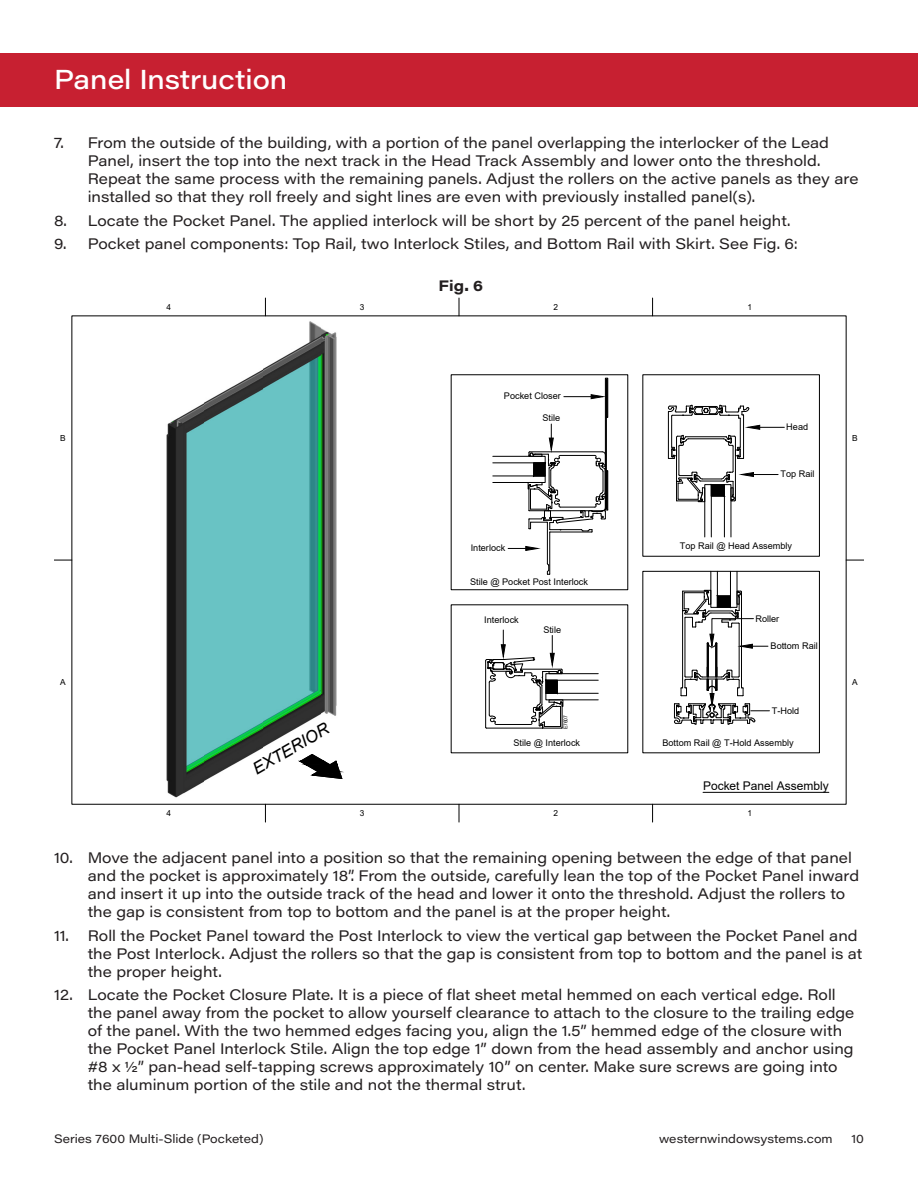
<style>
.page{position:relative;width:918px;height:1188px;background:#fff}
.page>*{position:absolute;margin:0;border:0;box-sizing:border-box;transform-origin:0 0}
.Main_Header{font:500 27px "Acumin Pro Wide";color:#fff}
.t1{font:italic 16.65px "Arial";color:#000}
.t2{font:15px/18px "Acumin Pro Wide";color:#231f20}
.Figure{font:700 15px "Acumin Pro Wide";color:#231f20}
.t3{font:12px "Acumin Pro Wide";color:#231f20}
.t4{font:12px "Arial";color:#000}
.t5{font:9.15px "Arial";color:#000}
.t6{font:8.25px "Arial";color:#000}
.t7{font:5.55px "Arial";color:#000;scale:.9 1}
</style>
<div class="page">
<div style="left:0;top:53px;width:918px;height:54px;background:#c72031"></div>
<img style="left:166px;top:321px;width:664px;height:477px">
<svg style="left:652px;top:298px;width:1px;height:18px"></svg>
<svg style="left:459px;top:298px;width:1px;height:18px"></svg>
<svg style="left:265px;top:298px;width:1px;height:18px"></svg>
<svg style="left:54px;top:560px;width:18px;height:1px"></svg>
<svg style="left:846px;top:560px;width:18px;height:1px"></svg>
<svg style="left:652px;top:804px;width:1px;height:18px"></svg>
<svg style="left:459px;top:804px;width:1px;height:18px"></svg>
<svg style="left:265px;top:804px;width:1px;height:18px"></svg>
<hr style="left:703px;top:792px;width:126px;height:1px;background:#000">
<svg style="left:299px;top:754px;width:44px;height:25px"></svg>
<div style="left:643px;top:571px;width:177px;height:182px;border:1px solid #000"></div>
<svg style="left:508px;top:546px;width:30px;height:5px"></svg>
<div style="left:705px;top:484px;width:7px;height:53px;border:1px solid #000"></div>
<div style="left:724px;top:484px;width:7px;height:53px;border:1px solid #000"></div>
<svg style="left:668px;top:405px;width:116px;height:97px"></svg>
<hr style="left:739px;top:624px;width:1px;height:52px;background:#000">
<hr style="left:741px;top:592px;width:1px;height:96px;background:#000">
<hr style="left:685px;top:618px;width:1px;height:58px;background:#000">
<hr style="left:682px;top:611px;width:1px;height:77px;background:#000">
<hr style="left:715px;top:643px;width:1px;height:34px;background:#000">
<hr style="left:717px;top:643px;width:1px;height:33px;background:#000">
<hr style="left:716px;top:643px;width:1px;height:34px;background:#000">
<hr style="left:708px;top:643px;width:1px;height:34px;background:#000">
<svg style="left:674px;top:667px;width:95px;height:58px"></svg>
<hr style="left:707px;top:643px;width:1px;height:34px;background:#000">
<div style="left:711px;top:571px;width:7px;height:37px;border:1px solid #000"></div>
<div style="left:730px;top:571px;width:7px;height:37px;border:1px solid #000"></div>
<svg style="left:682px;top:590px;width:86px;height:59px"></svg>
<hr style="left:547px;top:522px;width:1px;height:42px;background:#000">
<svg style="left:547px;top:563px;width:3px;height:12px"></svg>
<hr style="left:549px;top:532px;width:1px;height:42px;background:#000">
<div style="left:546px;top:673px;width:52px;height:7px;border:1px solid #000"></div>
<div style="left:546px;top:693px;width:52px;height:7px;border:1px solid #000"></div>
<svg style="left:485px;top:630px;width:78px;height:99px"></svg>
<div style="left:493px;top:456px;width:52px;height:7px;border:1px solid #000"></div>
<div style="left:493px;top:476px;width:52px;height:7px;border:1px solid #000"></div>
<svg style="left:528px;top:378px;width:80px;height:155px"></svg>
<p class="Main_Header" style="left:54px;top:60px;width:235px">Panel Instruction</p>
<p class="t2" style="left:88px;top:133px;width:772px;text-indent:-34px">7. From the outside of the building, with a portion of the panel overlapping the interlocker of the Lead Panel, insert the top into the next track in the Head Track Assembly and lower onto the threshold.<br>Repeat the same process with the remaining panels. Adjust the rollers on the active panels as they are installed so that they roll freely and sight lines are even with previously installed panel(s).</p>
<p class="t2" style="left:54px;top:211px;width:738px">8. Locate the Pocket Panel. The applied interlock will be short by 25 percent of the panel height.</p>
<p class="t2" style="left:54px;top:234px;width:746px">9. Pocket panel components: Top Rail, two Interlock Stiles, and Bottom Rail with Skirt. See Fig. 6:</p>
<p class="Figure" style="left:438px;top:274px;width:46px">Fig. 6</p>
<p class="t6" style="left:166px;top:301px;width:6px">4</p>
<p class="t6" style="left:360px;top:301px;width:6px">3</p>
<p class="t6" style="left:554px;top:301px;width:6px">2</p>
<p class="t6" style="left:747px;top:301px;width:6px">1</p>
<p class="t5" style="left:504px;top:390px;width:58px">Pocket Closer</p>
<p class="t6" style="left:60px;top:432px;width:7px">B</p>
<p class="t6" style="left:60px;top:677px;width:7px">A</p>
<p class="t5" style="left:542px;top:412px;width:19px">Stile</p>
<p class="t5" style="left:786px;top:421px;width:23px">Head</p>
<p class="t5" style="left:781px;top:467px;width:36px">Top Rail</p>
<p class="t6" style="left:852px;top:432px;width:7px">B</p>
<p class="t1" style="left:249px;top:760px;width:87px;rotate:-30deg">EXTERIOR</p>
<p class="t5" style="left:471px;top:541px;width:36px">Interlock</p>
<p class="t5" style="left:470px;top:575px;width:120px">Stile @ Pocket Post Interlock</p>
<p class="t5" style="left:484px;top:613px;width:36px">Interlock</p>
<p class="t5" style="left:543px;top:623px;width:19px">Stile</p>
<p class="t7" style="left:562px;top:729px;width:17px;rotate:-90deg">E7607</p>
<p class="t5" style="left:513px;top:736px;width:68px">Stile @ Interlock</p>
<p class="t5" style="left:680px;top:539px;width:114px">Top Rail @ Head Assembly</p>
<p class="t5" style="left:755px;top:612px;width:25px">Roller</p>
<p class="t5" style="left:771px;top:640px;width:49px">Bottom Rail</p>
<p class="t5" style="left:772px;top:704px;width:29px">T-Hold</p>
<p class="t5" style="left:662px;top:736px;width:133px">Bottom Rail @ T-Hold Assembly</p>
<p class="t4" style="left:703px;top:777px;width:127px">Pocket Panel Assembly</p>
<p class="t6" style="left:166px;top:808px;width:6px">4</p>
<p class="t6" style="left:360px;top:808px;width:6px">3</p>
<p class="t6" style="left:554px;top:808px;width:6px">2</p>
<p class="t6" style="left:747px;top:808px;width:6px">1</p>
<p class="t6" style="left:852px;top:677px;width:7px">A</p>
<p class="t2" style="left:88px;top:848px;width:773px;text-indent:-34px">10. Move the adjacent panel into a position so that the remaining opening between the edge of that panel and the pocket is approximately 18”. From the outside, carefully lean the top of the Pocket Panel inward and insert it up into the outside track of the head and lower it onto the threshold. Adjust the rollers to the gap is consistent from top to bottom and the panel is at the proper height.</p>
<p class="t2" style="left:88px;top:926px;width:776px;text-indent:-34px">11. Roll the Pocket Panel toward the Post Interlock to view the vertical gap between the Pocket Panel and the Post Interlock. Adjust the rollers so that the gap is consistent from top to bottom and the panel is at the proper height.</p>
<p class="t2" style="left:88px;top:985px;width:768px;text-indent:-34px">12. Locate the Pocket Closure Plate. It is a piece of flat sheet metal hemmed on each vertical edge. Roll the panel away from the pocket to allow yourself clearance to attach to the closure to the trailing edge of the panel. With the two hemmed edges facing you, align the 1.5” hemmed edge of the closure with the Pocket Panel Interlock Stile. Align the top edge 1” down from the head assembly and anchor using #8 x ½” pan-head self-tapping screws approximately 10” on center. Make sure screws are going into the aluminum portion of the stile and not the thermal strut.</p>
<p class="t3" style="left:54px;top:1130px;width:211px">Series 7600 Multi-Slide (Pocketed)</p>
<p class="t3" style="left:659px;top:1130px;width:175px">westernwindowsystems.com</p>
<p class="t3" style="left:852px;top:1130px;width:14px">10</p>
</div>
